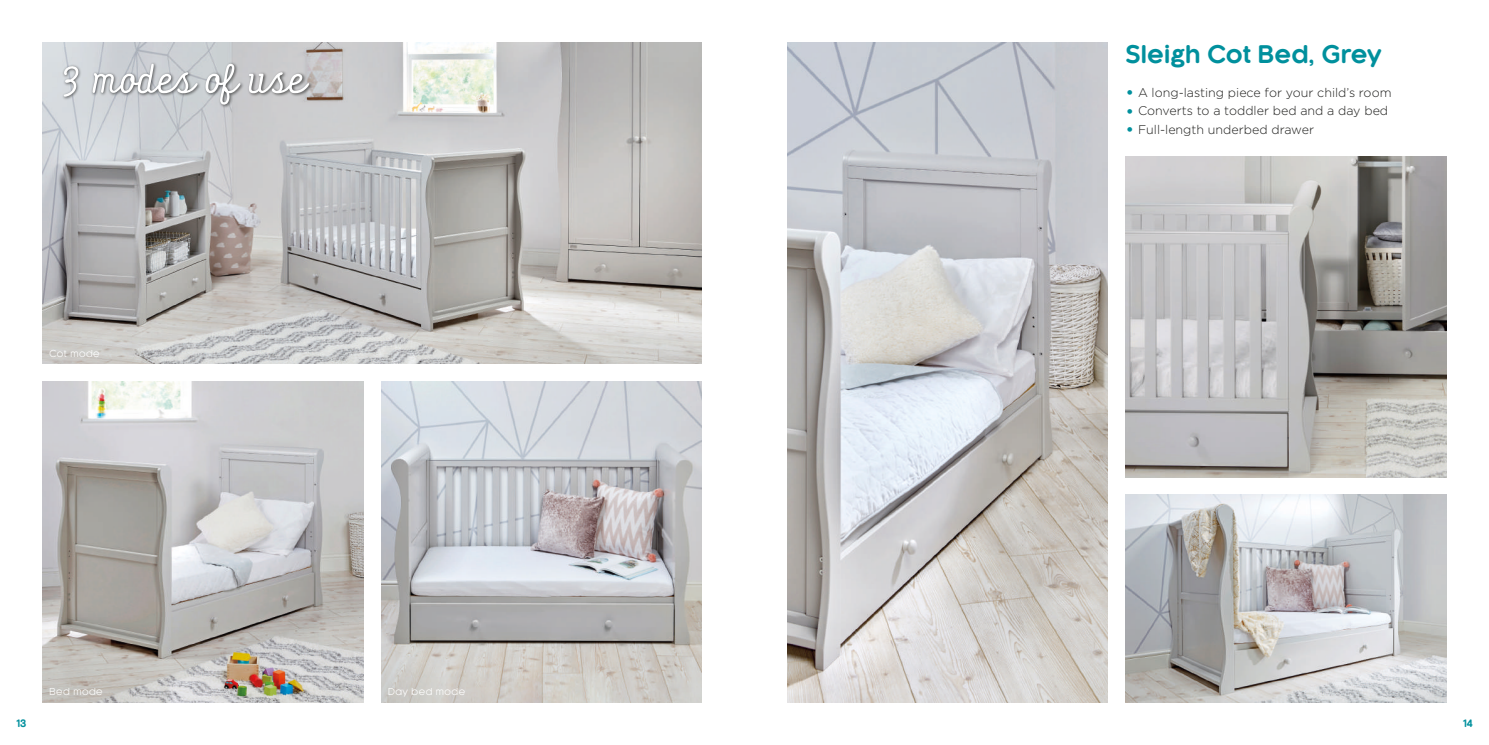
<style>
.page{position:relative;width:1489px;height:745px;background:#fff}
.page>*{position:absolute;margin:0;border:0;box-sizing:border-box;transform-origin:0 0}
.t1{font:700 23.75px "Kaleko 205 Round";letter-spacing:.005em;color:#00909d}
.t2{font:300 12.5px "Gotham";color:#1d1d1b}
.t3{font:700 10px "Kaleko 205 Round";color:#00909d}
.t4{font:9.38px "Kaleko 105 Round";letter-spacing:.05em;color:#fff}
.s1{font-size:18.75px;color:#00909d}
</style>
<div class="page">
<img style="left:43px;top:43px;width:659px;height:320px">
<img style="left:381px;top:381px;width:321px;height:321px">
<img style="left:43px;top:381px;width:320px;height:321px">
<img style="left:787px;top:43px;width:320px;height:659px">
<img style="left:1125px;top:156px;width:321px;height:321px">
<img style="left:60px;top:60px;width:254px;height:49px">
<svg style="left:93px;top:64px;width:104px;height:29px"></svg>
<svg style="left:64px;top:66px;width:15px;height:31px"></svg>
<svg style="left:205px;top:64px;width:35px;height:41px"></svg>
<svg style="left:249px;top:72px;width:60px;height:21px"></svg>
<img style="left:1125px;top:494px;width:321px;height:208px">
<h1 class="t1" style="left:1125px;top:41px;width:257px">Sleigh Cot Bed, Grey</h1>
<p class="t4" style="left:50px;top:347px;width:51px">Cot mode</p>
<p class="t4" style="left:50px;top:686px;width:55px">Bed mode</p>
<p class="t4" style="left:388px;top:686px;width:78px">Day bed mode</p>
<p class="t2" style="left:1125px;top:84px;width:267px"><span class="s1">•</span> A long-lasting piece for your child’s room</p>
<p class="t2" style="left:1125px;top:103px;width:264px"><span class="s1">•</span> Converts to a toddler bed and a day bed</p>
<p class="t2" style="left:1125px;top:122px;width:190px"><span class="s1">•</span> Full-length underbed drawer</p>
<p class="t3" style="left:16px;top:716px;width:12px">13</p>
<p class="t3" style="left:1462px;top:716px;width:12px">14</p>
</div>
